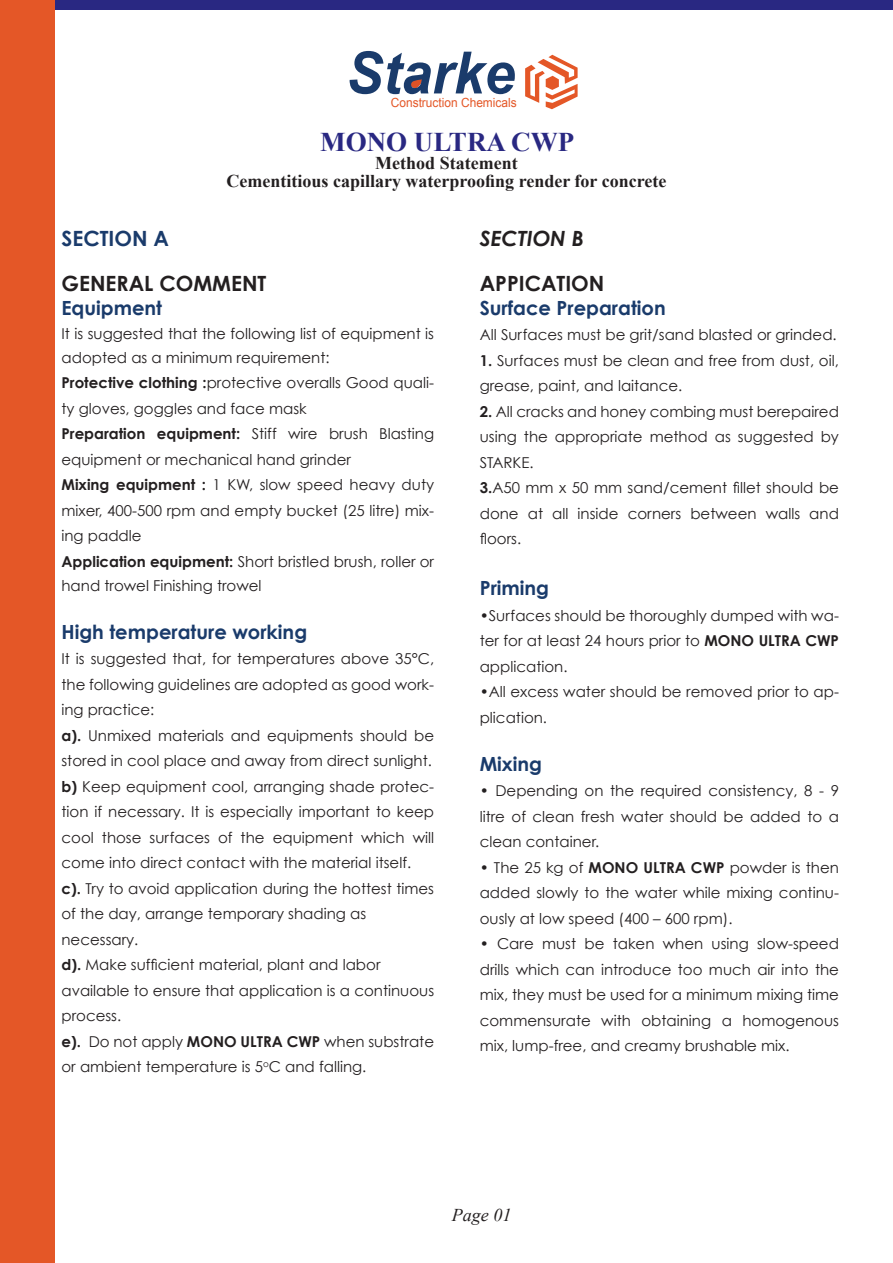
<style>
.page{position:relative;width:893px;height:1263px;background:#fff}
.page>*{position:absolute;margin:0;border:0;box-sizing:border-box;transform-origin:0 0}
.t1{font:italic 700 58.35px "Arial";color:#1a3b6b;scale:.95 1}
.t2{font:700 27px "Times New Roman";color:#292882}
.t3{font:700 21px "Century Gothic";color:#231f20}
.t4{font:700 21px "Century Gothic";color:#1a3b6b}
.t5{font:italic 700 21px "Century Gothic";color:#231f20}
.t6{font:700 19.5px "Century Gothic";color:#1a3b6b}
.t7{font:700 18px/18px "Times New Roman";color:#231f20;text-align:center}
.t8{font:italic 18px "Times New Roman";color:#231f20}
.t9{font:15px/25.5px "Century Gothic";color:#231f20}
.t10{font:12.6px "Arial";color:#e45727;scale:.95 1}
.s1{font-weight:700}
</style>
<div class="page">
<div style="left:0;top:0;width:893px;height:9px;background:#292882"></div>
<div style="left:0;top:0;width:54px;height:1263px;background:#e45727"></div>
<svg style="left:410px;top:79px;width:13px;height:10px"></svg>
<svg style="left:525px;top:55px;width:53px;height:54px"></svg>
<h1 class="t1" style="left:346px;top:34px;width:179px">Starke</h1>
<p class="t10" style="left:391px;top:94px;width:134px">Construction Chemicals</p>
<h2 class="t2" style="left:320px;top:123px;width:256px">MONO ULTRA CWP</h2>
<p class="t7" style="left:227px;top:154px;width:441px">Method Statement<br>Cementitious capillary waterproofing render for concrete</p>
<h3 class="t4" style="left:62px;top:225px;width:109px">SECTION A</h3>
<h3 class="t3" style="left:62px;top:270px;width:206px">GENERAL COMMENT</h3>
<h3 class="t6" style="left:62px;top:295px;width:102px">Equipment</h3>
<p class="t9" style="left:62px;top:321px;width:374px;line-height:24px">It is suggested that the following list of equipment is adopted as a minimum requirement:</p>
<p class="t9" style="left:62px;top:370px;width:374px"><span class="s1">Protective clothing :</span>protective overalls Good quali&shy;ty gloves, goggles and face mask<br><span class="s1">Preparation equipment:</span> Stiff wire brush Blasting equipment or mechanical hand grinder<br><span class="s1">Mixing equipment :</span> 1 KW, slow speed heavy duty mixer, 400-500 rpm and empty bucket (25 litre) mix&shy;ing paddle<br><span class="s1">Application equipment:</span> Short bristled brush, roller or</p>
<p class="t9" style="left:62px;top:572px;width:202px">hand trowel Finishing trowel</p>
<h3 class="t6" style="left:62px;top:619px;width:247px">High temperature working</h3>
<p class="t9" style="left:62px;top:646px;width:374px">It is suggested that, for temperatures above 35°C, the following guidelines are adopted as good work&shy;ing practice:<br><span class="s1">a).</span> Unmixed materials and equipments should be stored in cool place and away from direct sunlight. <span class="s1">b)</span> Keep equipment cool, arranging shade protec&shy;tion if necessary. It is especially important to keep cool those surfaces of the equipment which will come into direct contact with the material itself. <span class="s1">c).</span> Try to avoid application during the hottest times of the day, arrange temporary shading as necessary.<br><span class="s1">d).</span> Make sufficient material, plant and labor available to ensure that application is a continuous process.<br><span class="s1">e).</span> Do not apply <span class="s1">MONO ULTRA CWP</span> when substrate or ambient temperature is 5<sup>o</sup>C and falling.</p>
<h3 class="t5" style="left:480px;top:225px;width:106px">SECTION B</h3>
<h3 class="t3" style="left:480px;top:270px;width:126px">APPICATION</h3>
<h3 class="t6" style="left:480px;top:295px;width:188px">Surface Preparation</h3>
<p class="t9" style="left:480px;top:322px;width:359px">All Surfaces must be grit/sand blasted or grinded.</p>
<p class="t9" style="left:480px;top:347px;width:361px"><span class="s1">1.</span> Surfaces must be clean and free from dust, oil, grease, paint, and laitance.</p>
<p class="t9" style="left:480px;top:398px;width:361px"><span class="s1">2.</span> All cracks and honey combing must berepaired using the appropriate method as suggested by<br>STARKE.<br><span class="s1">3.</span>A50 mm x 50 mm sand/cement fillet should be done at all inside corners between walls and floors.</p>
<h3 class="t6" style="left:480px;top:576px;width:71px">Priming</h3>
<p class="t9" style="left:480px;top:602px;width:361px;text-align:justify">•Surfaces should be thoroughly dumped with wa&shy;ter for at least 24 hours prior to <span class="s1">MONO ULTRA CWP </span>application.</p>
<p class="t9" style="left:480px;top:679px;width:361px">•All excess water should be removed prior to ap&shy;plication.</p>
<h3 class="t6" style="left:480px;top:751px;width:64px">Mixing</h3>
<p class="t9" style="left:480px;top:778px;width:361px;text-align:justify">• Depending on the required consistency, 8 - 9 litre of clean fresh water should be added to a clean container.</p>
<p class="t9" style="left:480px;top:854px;width:361px;text-align:justify">• The 25 kg of <span class="s1">MONO ULTRA CWP</span> powder is then added slowly to the water while mixing continu&shy;ously at low speed (400 – 600 rpm).</p>
<p class="t9" style="left:480px;top:931px;width:361px;text-align:justify">• Care must be taken when using slow-speed drills which can introduce too much air into the mix, they must be used for a minimum mixing time commensurate with obtaining a homogenous mix, lump-free, and creamy brushable mix.</p>
<p class="t8" style="left:452px;top:1203px;width:61px">Page 01</p>
</div>
